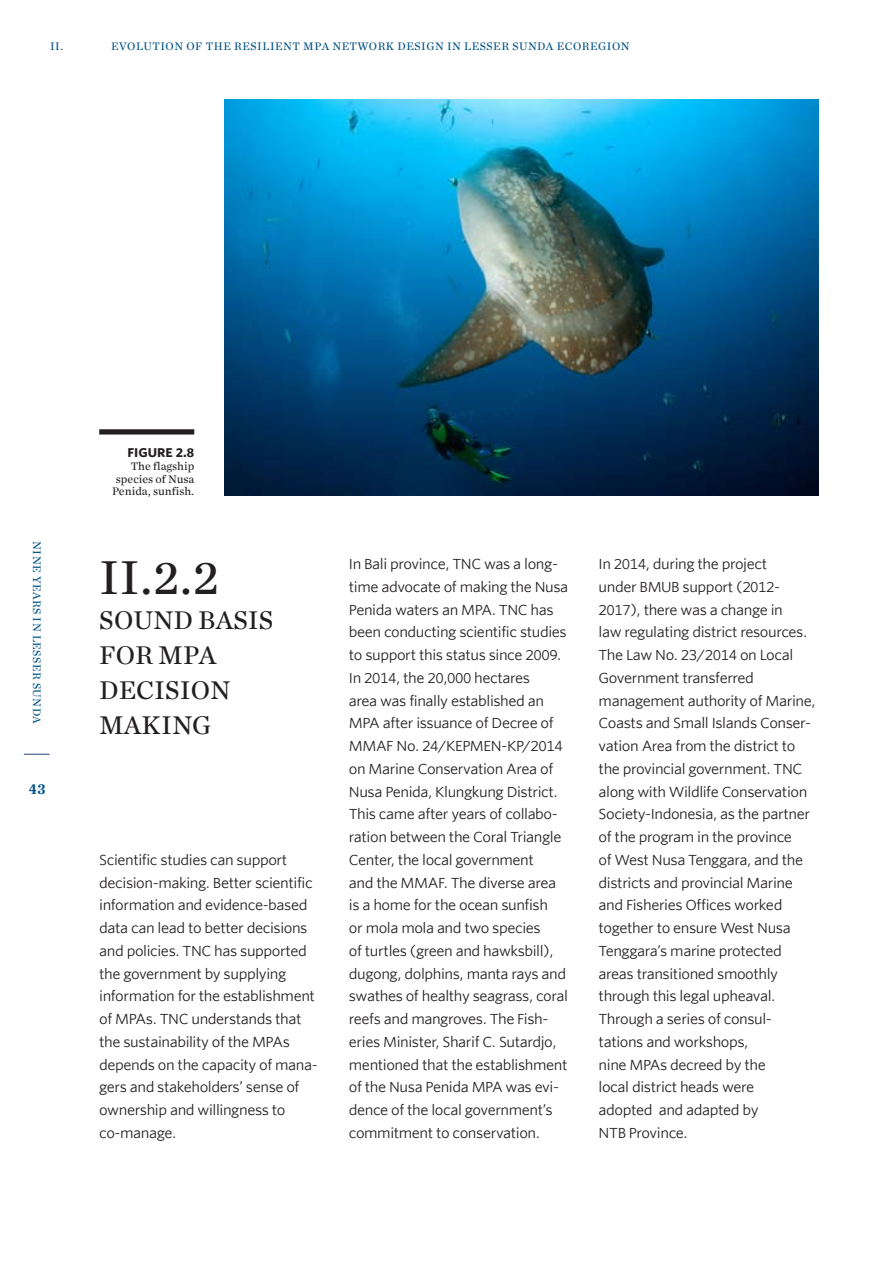
<style>
.page{position:relative;width:893px;height:1265px;background:#fff}
.page>*{position:absolute;margin:0;border:0;box-sizing:border-box;transform-origin:0 0}
.t1{font:45.5px "Chronicle Office";color:#231f20}
.t2{font:24.5px/35px "Chronicle Office";color:#231f20}
.t3{font:14px/22.8px "Whitney Office";letter-spacing:-.03em;color:#231f20}
.t4{font:700 14px "Chronicle Office";color:#005285}
.t5{font:700 12.25px "Whitney Office";color:#231f20}
.t6{font:10.5px "Chronicle Office";letter-spacing:.05em;color:#005285}
.t7{font:10.5px/12.6px "Chronicle Office";color:#231f20;text-align:right}
</style>
<div class="page">
<svg style="left:24px;top:754px;width:26px;height:1px"></svg>
<div style="left:99px;top:429px;width:95px;height:6px;background:#231f20"></div>
<img style="left:224px;top:99px;width:595px;height:396px">
<p class="t6" style="left:50px;top:40px;width:15px">II.</p>
<p class="t6" style="left:111px;top:40px;width:520px">EVOLUTION OF THE RESILIENT MPA NETWORK DESIGN IN LESSER SUNDA ECOREGION</p>
<p class="t6" style="left:43px;top:541px;width:184px;rotate:90deg">NINE YEARS IN LESSER SUNDA</p>
<p class="t4" style="left:29px;top:781px;width:18px">43</p>
<p class="t5" style="left:127px;top:446px;width:68px">FIGURE 2.8</p>
<p class="t7" style="left:112px;top:460px;width:84px">The flagship species of Nusa<br>Penida, sunfish.</p>
<h1 class="t1" style="left:99px;top:551px;width:121px">II.2.2</h1>
<h2 class="t2" style="left:99px;top:603px;width:176px">SOUND BASIS<br>FOR MPA<br>DECISION<br>MAKING</h2>
<p class="t3" style="left:99px;top:848px;width:220px">Scientific studies can support decision-making. Better scientific information and evidence-based data can lead to better decisions and policies. TNC has supported the government by supplying information for the establishment of MPAs. TNC understands that the sustainability of the MPAs depends on the capacity of mana&shy;gers and stakeholders’ sense of ownership and willingness to co-manage.</p>
<p class="t3" style="left:349px;top:552px;width:221px">In Bali province, TNC was a long&shy;time advocate of making the Nusa<br>Penida waters an MPA. TNC has been conducting scientific studies to support this status since 2009.<br>In 2014, the 20,000 hectares<br>area was finally established an<br>MPA after issuance of Decree of<br>MMAF No. 24/KEPMEN-KP/2014 on Marine Conservation Area of<br>Nusa Penida, Klungkung District.<br>This came after years of collabo&shy;ration between the Coral Triangle<br>Center, the local government<br>and the MMAF. The diverse area is a home for the ocean sunfish<br>or mola mola and two species<br>of turtles (green and hawksbill), dugong, dolphins, manta rays and swathes of healthy seagrass, coral reefs and mangroves. The Fish&shy;eries Minister, Sharif C. Sutardjo, mentioned that the establishment of the Nusa Penida MPA was evi&shy;dence of the local government’s commitment to conservation.</p>
<p class="t3" style="left:599px;top:552px;width:219px">In 2014, during the project<br>under BMUB support (2012-<br>2017), there was a change in<br>law regulating district resources.<br>The Law No. 23/2014 on Local<br>Government transferred management authority of Marine,<br>Coasts and Small Islands Conser&shy;vation Area from the district to the provincial government. TNC along with Wildlife Conservation<br>Society-Indonesia, as the partner of the program in the province<br>of West Nusa Tenggara, and the districts and provincial Marine and Fisheries Offices worked together to ensure West Nusa<br>Tenggara’s marine protected areas transitioned smoothly through this legal upheaval.<br>Through a series of consul&shy;tations and workshops,<br>nine MPAs decreed by the<br>local district heads were<br>adopted and adapted by<br>NTB Province.</p>
</div>
